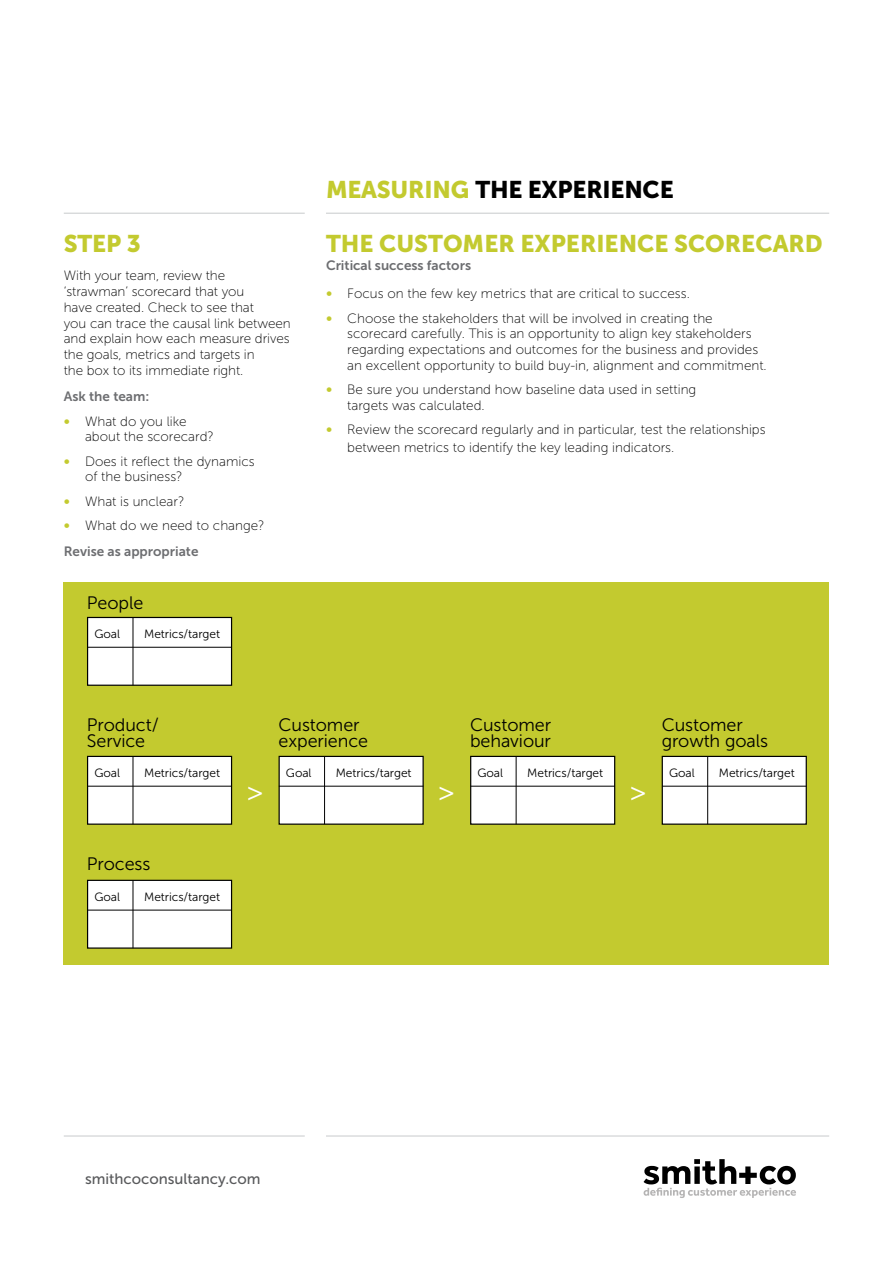
<style>
.page{position:relative;width:893px;height:1263px;background:#fff}
.page>*{position:absolute;margin:0;border:0;box-sizing:border-box;transform-origin:0 0}
.t1{font:30px "Museo Sans 300";color:#fff}
.t2{font:24px "Museo Sans 900";letter-spacing:-.005em;color:#c3ca2f}
.t3{font:24px "Museo Sans 900";color:#000}
.t4{font:18px/15.8px "Museo Sans 300";letter-spacing:-.005em;color:#000}
.t5{font:15px "Museo Sans 500";color:#58595b}
.t6{font:13.5px/15.8px "Museo Sans 100";color:#000}
.t7{font:13.5px "Museo Sans 700";color:#6d6e71}
.t8{font:12px "Museo Sans 300";letter-spacing:-.005em;color:#000}
.s1{font-family:"Museo Sans 500";font-size:15px;color:#c3ca2f}
</style>
<div class="page">
<hr style="left:326px;top:213px;width:503px;height:1px;background:#d1d3d4">
<hr style="left:64px;top:213px;width:241px;height:1px;background:#d1d3d4">
<svg style="left:644px;top:1159px;width:152px;height:39px"></svg>
<hr style="left:326px;top:1135px;width:503px;height:1px;background:#d1d3d4">
<hr style="left:64px;top:1135px;width:241px;height:1px;background:#d1d3d4">
<div style="left:64px;top:583px;width:765px;height:382px;background:#c3ca2f"></div>
<div style="left:279px;top:756px;width:145px;height:69px;background:#fff;border:1px solid #000"></div>
<hr style="left:324px;top:756px;width:1px;height:68px;background:#000">
<hr style="left:279px;top:786px;width:144px;height:1px;background:#000">
<div style="left:470px;top:756px;width:145px;height:69px;background:#fff;border:1px solid #000"></div>
<hr style="left:516px;top:756px;width:1px;height:68px;background:#000">
<hr style="left:470px;top:786px;width:145px;height:1px;background:#000">
<div style="left:662px;top:756px;width:145px;height:69px;background:#fff;border:1px solid #000"></div>
<hr style="left:707px;top:756px;width:1px;height:68px;background:#000">
<hr style="left:662px;top:786px;width:144px;height:1px;background:#000">
<div style="left:87px;top:617px;width:145px;height:69px;background:#fff;border:1px solid #000"></div>
<hr style="left:133px;top:617px;width:1px;height:68px;background:#000">
<hr style="left:87px;top:647px;width:145px;height:1px;background:#000">
<div style="left:87px;top:756px;width:145px;height:69px;background:#fff;border:1px solid #000"></div>
<hr style="left:133px;top:756px;width:1px;height:68px;background:#000">
<hr style="left:87px;top:786px;width:145px;height:1px;background:#000">
<div style="left:87px;top:880px;width:145px;height:69px;background:#fff;border:1px solid #000"></div>
<hr style="left:133px;top:880px;width:1px;height:68px;background:#000">
<hr style="left:87px;top:910px;width:145px;height:1px;background:#000">
<h2 class="t2" style="left:64px;top:230px;width:79px">STEP 3</h2>
<p class="t6" style="left:64px;top:268px;width:228px">With your team, review the ‘strawman’ scorecard that you<br>have created. Check to see that<br>you can trace the causal link between and explain how each measure drives the goals, metrics and targets in<br>the box to its immediate right.</p>
<p class="t7" style="left:64px;top:389px;width:87px">Ask the team:</p>
<p class="t6" style="left:85px;top:413px;width:130px;text-indent:-21px"><span class="s1">•</span> What do you like about the scorecard?</p>
<p class="t6" style="left:85px;top:453px;width:171px;text-indent:-21px"><span class="s1">•</span> Does it reflect the dynamics of the business?</p>
<p class="t6" style="left:64px;top:493px;width:122px"><span class="s1">•</span> What is unclear?</p>
<p class="t6" style="left:64px;top:518px;width:202px"><span class="s1">•</span> What do we need to change?</p>
<p class="t7" style="left:64px;top:544px;width:136px">Revise as appropriate</p>
<h3 class="t4" style="left:87px;top:595px;width:58px">People</h3>
<p class="t8" style="left:94px;top:627px;width:27px">Goal</p>
<p class="t8" style="left:144px;top:627px;width:77px">Metrics/target</p>
<h2 class="t2" style="left:326px;top:176px;width:17px">MEASURING</h2>
<h2 class="t3" style="left:475px;top:176px;width:17px">THE</h2>
<h2 class="t3" style="left:528px;top:176px;width:16px">EXPERIENCE</h2>
<h2 class="t2" style="left:326px;top:230px;width:70px">THE CUST</h2>
<h2 class="t2" style="left:443px;top:230px;width:38px">OMER</h2>
<h2 class="t2" style="left:520px;top:230px;width:16px">EXPERIENCE</h2>
<h2 class="t2" style="left:674px;top:230px;width:68px">SCORECAR</h2>
<h2 class="t2" style="left:805px;top:230px;width:19px">D</h2>
<p class="t7" style="left:326px;top:258px;width:147px">Critical success factors</p>
<p class="t6" style="left:326px;top:286px;width:365px"><span class="s1">•</span> Focus on the few key metrics that are critical to success.</p>
<p class="t6" style="left:347px;top:310px;width:421px;text-indent:-21px"><span class="s1">•</span> Choose the stakeholders that will be involved in creating the scorecard carefully. This is an opportunity to align key stakeholders regarding expectations and outcomes for the business and provides an excellent opportunity to build buy-in, alignment and commitment.</p>
<p class="t6" style="left:347px;top:382px;width:351px;text-indent:-21px"><span class="s1">•</span> Be sure you understand how baseline data used in setting targets was calculated.</p>
<p class="t6" style="left:347px;top:421px;width:420px;line-height:18px;text-indent:-21px"><span class="s1">•</span> Review the scorecard regularly and in particular, test the relationships between metrics to identify the key leading indicators.</p>
<h3 class="t4" style="left:87px;top:717px;width:73px">Product/<br>Service</h3>
<p class="t8" style="left:94px;top:766px;width:27px">Goal</p>
<p class="t8" style="left:144px;top:766px;width:77px">Metrics/target</p>
<h3 class="t4" style="left:87px;top:856px;width:65px">Process</h3>
<p class="t8" style="left:94px;top:890px;width:27px">Goal</p>
<p class="t8" style="left:144px;top:890px;width:77px">Metrics/target</p>
<h3 class="t4" style="left:279px;top:717px;width:91px">Customer experience</h3>
<p class="t8" style="left:286px;top:766px;width:27px">Goal</p>
<p class="t8" style="left:336px;top:766px;width:77px">Metrics/target</p>
<h3 class="t4" style="left:470px;top:717px;width:83px">Customer behaviour</h3>
<p class="t8" style="left:477px;top:766px;width:27px">Goal</p>
<p class="t8" style="left:527px;top:766px;width:77px">Metrics/target</p>
<h1 class="t1" style="left:246px;top:775px;width:19px">&gt;</h1>
<h1 class="t1" style="left:438px;top:775px;width:19px">&gt;</h1>
<h1 class="t1" style="left:629px;top:775px;width:19px">&gt;</h1>
<h3 class="t4" style="left:662px;top:717px;width:108px">Customer growth goals</h3>
<p class="t8" style="left:669px;top:766px;width:27px">Goal</p>
<p class="t8" style="left:719px;top:766px;width:77px">Metrics/target</p>
<p class="t5" style="left:85px;top:1170px;width:177px">smithcoconsultancy.com</p>
</div>
